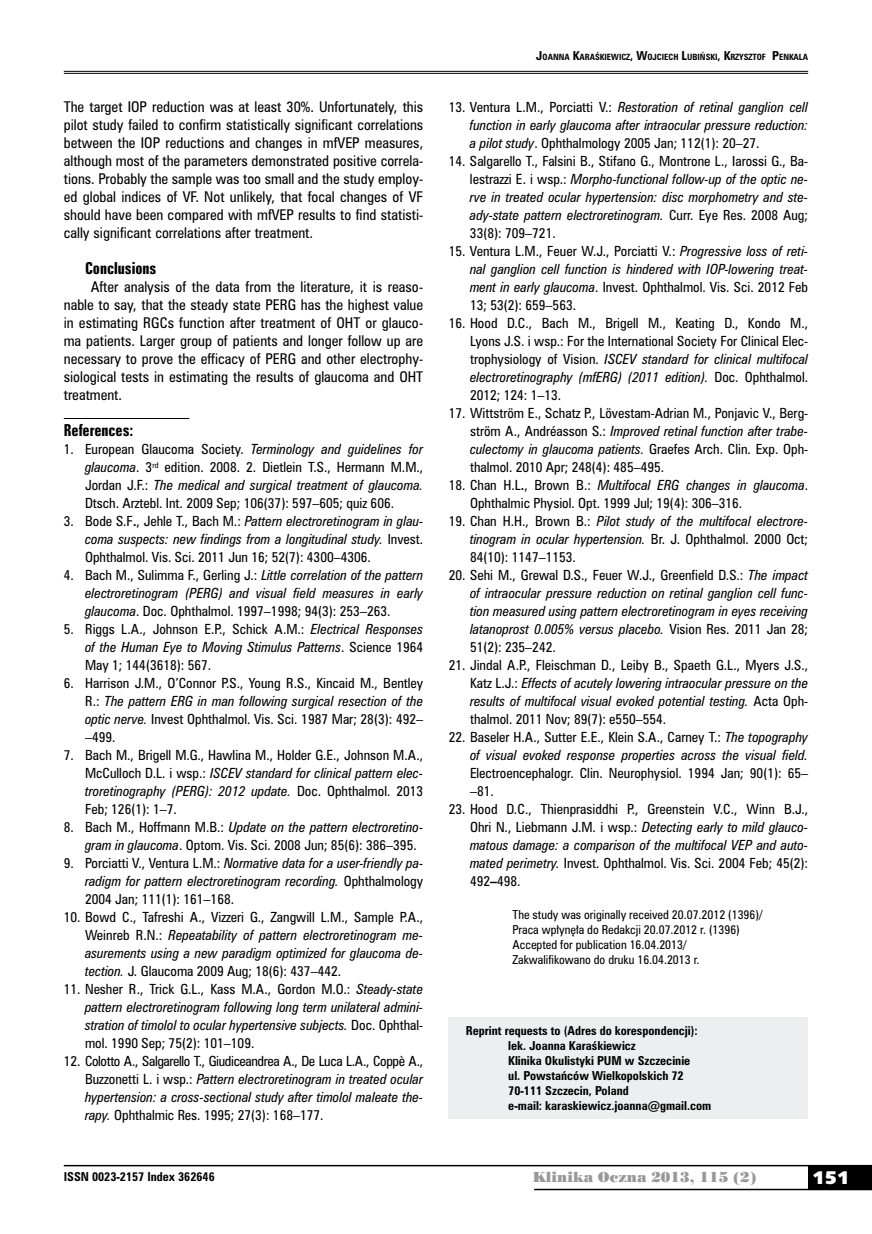
<style>
.page{position:relative;width:872px;height:1234px;background:#fff}
.page>*{position:absolute;margin:0;border:0;box-sizing:border-box;transform-origin:0 0}
.t1{font:18px "Humanst 531 U Blk PL";color:#fff}
.t2{font:15px "Zurich Bd X Cn PL";color:#000}
.t3{font:13.5px/18px "Zurich Cn PL";color:#000;text-align:justify}
.t4{font:13.5px "Poster Bodoni PL";color:#98989c}
.t5{font:12.75px/18px "Zurich Cn PL";color:#000;text-align:justify}
.t6{font:italic 12.75px/18px "Zurich Cn PL";color:#000;text-align:justify}
.t7{font:700 11.25px/15px "Zurich Cn PL";color:#000}
.t8{font:11.25px/15px "Zurich Cn PL";color:#000}
.t9{font:700 7.8px "Zurich Cn PL";color:#000}
.s1{font-style:italic}
.s2{font-style:normal}
.s3{font-weight:700;font-style:normal}
.s4{font-size:11.25px}
.s5{font-weight:700}
</style>
<div class="page">
<div style="left:808px;top:1165px;width:64px;height:24px;background:#000"></div>
<hr style="left:64px;top:1164px;width:808px;height:2px;background:#000">
<hr style="left:534px;top:1188px;width:338px;height:1px;background:#000">
<hr style="left:64px;top:71px;width:744px;height:1px;background:#000">
<hr style="left:64px;top:73px;width:744px;height:1px;background:#000">
<hr style="left:64px;top:418px;width:125px;height:1px;background:#000">
<div style="left:449px;top:1016px;width:359px;height:101px;background:#edeeef"></div>
<p class="t3" style="left:64px;top:97px;width:361px">The target IOP reduction was at least 30%. Unfortunately, this pilot study failed to confirm statistically significant correlations between the IOP reductions and changes in mfVEP measures, although most of the parameters demonstrated positive correla&shy;tions. Probably the sample was too small and the study employ&shy;ed global indices of VF. Not unlikely, that focal changes of VF should have been compared with mfVEP results to find statisti&shy;cally significant correlations after treatment.</p>
<p class="t2" style="left:85px;top:258px;width:73px">Conclusions</p>
<p class="t3" style="left:64px;top:277px;width:361px;text-indent:27px">After analysis of the data from the literature, it is reaso&shy;nable to say, that the steady state PERG has the highest value in estimating RGCs function after treatment of OHT or glauco&shy;ma patients. Larger group of patients and longer follow up are necessary to prove the efficacy of PERG and other electrophy&shy;siological tests in estimating the results of glaucoma and OHT treatment.</p>
<p class="t2" style="left:64px;top:420px;width:71px">References:</p>
<p class="t5" style="left:85px;top:439px;width:340px;text-indent:-21px">1. European Glaucoma Society. <span class="s1">Terminology and guidelines for glaucoma</span>. 3<sup>rd</sup> edition. 2008. 2. Dietlein T.S., Hermann M.M., Jordan J.F.: <span class="s1">The medical and surgical treatment of glaucoma.<br></span>Dtsch. Arztebl. Int. 2009 Sep; 106(37): 597–605; quiz 606.</p>
<p class="t6" style="left:85px;top:511px;width:340px;text-indent:-21px"><span class="s2">3. Bode S.F</span><span class="s3">.</span><span class="s2">, Jehle T., Bach M.:</span> Pattern electroretinogram in glau&shy;coma suspects: new findings from a longitudinal study. <span class="s2">Invest.<br>Ophthalmol. Vis. Sci. 2011 Jun 16; 52(7): 4300–4306.</span></p>
<p class="t6" style="left:85px;top:565px;width:340px;text-indent:-21px"><span class="s2">4. Bach M., Sulimma F., Gerling J.:</span> Little correlation of the pattern electroretinogram (PERG) and visual field measures in early glaucoma<span class="s2">. Doc. Ophthalmol. 1997–1998; 94(3): 253–263.</span></p>
<p class="t5" style="left:85px;top:619px;width:340px;text-indent:-21px">5. Riggs L.A., Johnson E.P., Schick A.M.: <span class="s1">Electrical Responses of the Human Eye to Moving Stimulus Patterns</span>. Science 1964<br>May 1; 144(3618): 567.</p>
<p class="t5" style="left:85px;top:673px;width:340px;text-indent:-21px">6. Harrison J.M., O’Connor P.S., Young R.S., Kincaid M., Bentley R.: <span class="s1">The pattern ERG in man following surgical resection of the optic nerve.</span> Invest Ophthalmol. Vis. Sci. 1987 Mar; 28(3): 492– –499.</p>
<p class="t5" style="left:85px;top:745px;width:340px;text-indent:-21px">7. Bach M., Brigell M.G., Hawlina M., Holder G.E., Johnson M.A., McCulloch D.L. i wsp.: <span class="s1">ISCEV standard for clinical pattern elec&shy;troretinography (PERG): 2012 update.</span> Doc. Ophthalmol. 2013<br>Feb; 126(1): 1–7.</p>
<p class="t5" style="left:85px;top:818px;width:340px;text-indent:-21px">8. Bach M., Hoffmann M.B.: <span class="s1">Update on the pattern electroretino&shy;gram in glaucoma</span>. Optom. Vis. Sci. 2008 Jun; 85(6): 386–395.</p>
<p class="t6" style="left:85px;top:854px;width:340px;text-indent:-21px"><span class="s2">9. Porciatti V., Ventura L.M.:</span> Normative data for a user-friendly pa&shy;radigm for pattern electroretinogram recording. <span class="s2">Ophthalmology 2004 Jan; 111(1): 161–168.</span></p>
<p class="t6" style="left:85px;top:908px;width:340px;text-indent:-21px"><span class="s2">10. Bowd C., Tafreshi A., Vizzeri G., Zangwill L.M., Sample P.A., Weinreb R.N.:</span> Repeatability of pattern electroretinogram me&shy;asurements using a new paradigm optimized for glaucoma de&shy;tection. <span class="s2">J. Glaucoma 2009 Aug; 18(6): 437–442.</span></p>
<p class="t6" style="left:85px;top:980px;width:340px;text-indent:-21px"><span class="s2">11. Nesher R., Trick G.L., Kass M.A., Gordon M.O.:</span> Steady-state pattern electroretinogram following long term unilateral admini&shy;stration of timolol to ocular hypertensive subjects. <span class="s2">Doc. Ophthal&shy;mol. 1990 Sep; 75(2): 101–109.</span></p>
<p class="t5" style="left:85px;top:1052px;width:340px;text-indent:-21px">12. Colotto A., Salgarello T., Giudiceandrea A., De Luca L.A., Coppè A., Buzzonetti L. i wsp.: <span class="s1">Pattern electroretinogram in treated ocular hypertension: a cross-sectional study after timolol maleate the&shy;rapy.</span> Ophthalmic Res. 1995; 27(3): 168–177.</p>
<p class="t9" style="left:536px;top:52px;width:273px"><span class="s4">J</span>OANNA <span class="s4">K</span>ARAŚKIEWICZ<span class="s4">, W</span>OJCIECH <span class="s4">L</span>UBIŃSKI<span class="s4">, K</span>RZYSZTOF <span class="s4">P</span>ENKALA</p>
<p class="t6" style="left:470px;top:98px;width:340px;text-indent:-21px"><span class="s2">13. Ventura L.M., Porciatti V.:</span> Restoration of retinal ganglion cell function in early glaucoma after intraocular pressure reduction: a pilot study<span class="s2">. Ophthalmology 2005 Jan; 112(1): 20–27.</span></p>
<p class="t6" style="left:470px;top:152px;width:340px;text-indent:-21px"><span class="s2">14. Salgarello T., Falsini B., Stifano G., Montrone L., Iarossi G., Ba&shy;lestrazzi E. i wsp.:</span> Morpho-functional follow-up of the optic ne&shy;rve in treated ocular hypertension: disc morphometry and ste&shy;ady-state pattern electroretinogram. <span class="s2">Curr. Eye Res. 2008 Aug; 33(8): 709–721.</span></p>
<p class="t6" style="left:470px;top:242px;width:340px;text-indent:-21px"><span class="s2">15. Ventura L.M., Feuer W.J., Porciatti V.:</span> Progressive loss of reti&shy;nal ganglion cell function is hindered with IOP-lowering treat&shy;ment in early glaucoma<span class="s2">. Invest. Ophthalmol. Vis. Sci. 2012 Feb 13; 53(2): 659–563.</span></p>
<p class="t5" style="left:470px;top:314px;width:340px;text-indent:-21px">16. Hood D.C., Bach M., Brigell M., Keating D., Kondo M., Lyons J.S. i wsp.: For the International Society For Clinical Elec&shy;trophysiology of Vision. <span class="s1">ISCEV standard for clinical multifocal electroretinography (mfERG) (2011 edition).</span> Doc. Ophthalmol.<br>2012; 124: 1–13.</p>
<p class="t5" style="left:470px;top:404px;width:340px;text-indent:-21px">17. Wittström E., Schatz P., Lövestam-Adrian M., Ponjavic V., Berg&shy;ström A., Andréasson S.: <span class="s1">Improved retinal function after trabe&shy;culectomy in glaucoma patients.</span> Graefes Arch. Clin. Exp. Oph&shy;thalmol. 2010 Apr; 248(4): 485–495.</p>
<p class="t5" style="left:470px;top:476px;width:340px;text-indent:-21px">18. Chan H.L<span class="s5">.</span>, Brown B.: <span class="s1">Multifocal ERG changes in glaucoma</span>.<br>Ophthalmic Physiol. Opt. 1999 Jul; 19(4): 306–316.</p>
<p class="t6" style="left:470px;top:512px;width:340px;text-indent:-21px"><span class="s2">19. Chan H.H., Brown B.:</span> Pilot study of the multifocal electrore&shy;tinogram in ocular hypertension. <span class="s2">Br. J. Ophthalmol. 2000 Oct; 84(10): 1147–1153.</span></p>
<p class="t6" style="left:470px;top:566px;width:340px;text-indent:-21px"><span class="s2">20. Sehi M., Grewal D.S., Feuer W.J., Greenfield D.S.:</span> The impact of intraocular pressure reduction on retinal ganglion cell func&shy;tion measured using pattern electroretinogram in eyes receiving latanoprost 0.005% versus placebo. <span class="s2">Vision Res. 2011 Jan 28; 51(2): 235–242.</span></p>
<p class="t5" style="left:470px;top:656px;width:340px;text-indent:-21px">21. Jindal A.P., Fleischman D., Leiby B., Spaeth G.L., Myers J.S., Katz L.J.: <span class="s1">Effects of acutely lowering intraocular pressure on the results of multifocal visual evoked potential testing.</span> Acta Oph&shy;thalmol. 2011 Nov; 89(7): e550–554.</p>
<p class="t6" style="left:449px;top:728px;width:361px;text-align:right"><span class="s2">22. Baseler H.A., Sutter E.E., Klein S.A., Carney T.:</span> The topography of visual evoked response properties across the visual field.</p>
<p class="t5" style="left:470px;top:764px;width:340px">Electroencephalogr. Clin. Neurophysiol. 1994 Jan; 90(1): 65– –81.</p>
<p class="t5" style="left:470px;top:800px;width:340px;text-indent:-21px">23. Hood D.C., Thienprasiddhi P., Greenstein V.C., Winn B.J., Ohri N., Liebmann J.M. i wsp.: <span class="s1">Detecting early to mild glauco&shy;matous damage: a comparison of the multifocal VEP and auto&shy;mated perimetry.</span> Invest. Ophthalmol. Vis. Sci. 2004 Feb; 45(2):<br>492<span class="s5">–</span>498.</p>
<p class="t8" style="left:512px;top:907px;width:251px">The study was originally received 20.07.2012 (1396)/ Praca wpłynęła do Redakcji 20.07.2012 r. (1396)<br>Accepted for publication 16.04.2013/ Zakwalifikowano do druku 16.04.2013 r.</p>
<p class="t7" style="left:508px;top:1022px;width:205px;text-indent:-43px">Reprint requests to (Adres do korespondencji): lek. Joanna Karaśkiewicz<br>Klinika Okulistyki PUM w Szczecinie<br>ul. Powstańców Wielkopolskich 72<br>70-111 Szczecin, Poland<br>e-mail: karaskiewicz.joanna@gmail.com</p>
<p class="t7" style="left:64px;top:1168px;width:152px">ISSN 0023-2157 Index 362646</p>
<p class="t4" style="left:532px;top:1168px;width:225px">Klinika Oczna 2013, 115 (2)</p>
<h1 class="t1" style="left:812px;top:1165px;width:38px">151</h1>
</div>
